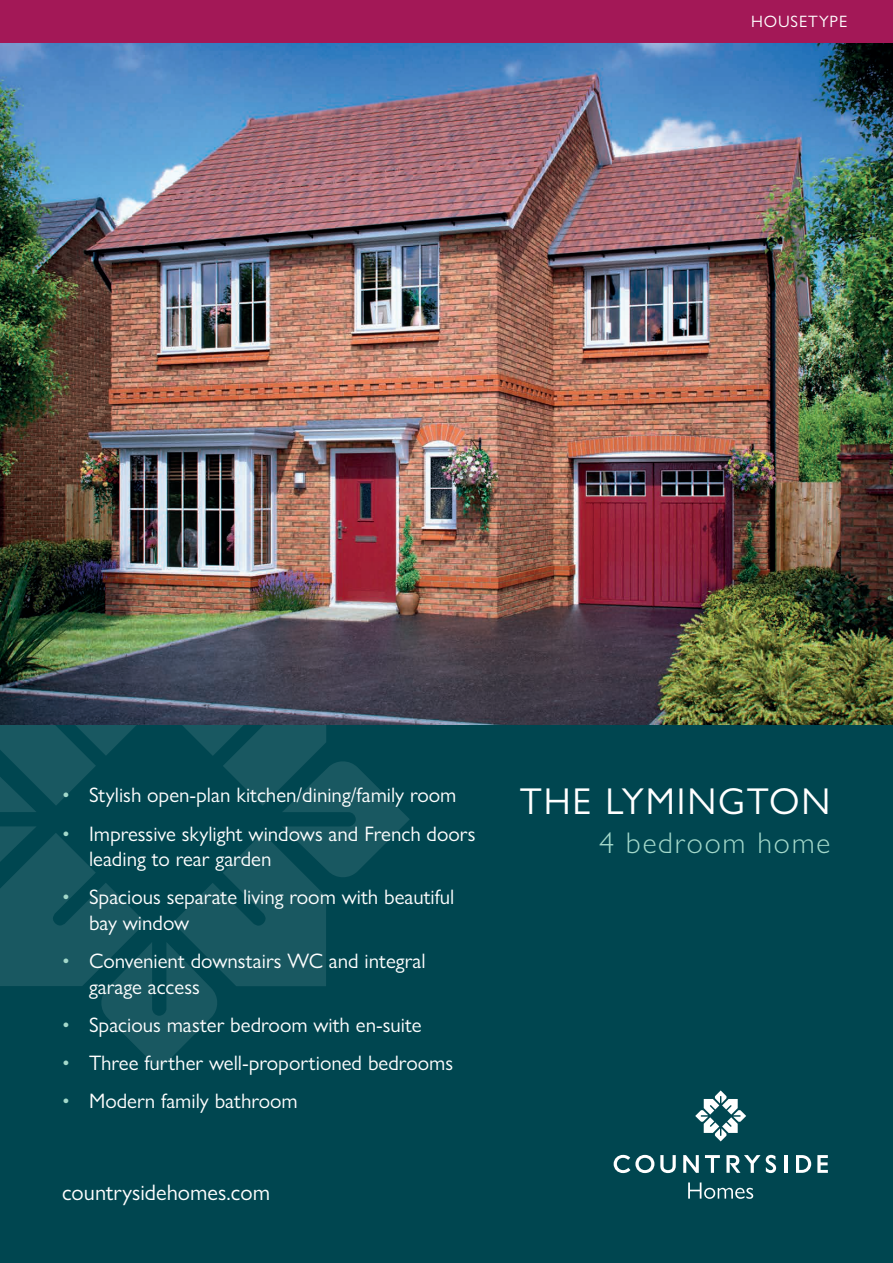
<style>
.page{position:relative;width:893px;height:1263px;background:#fff}
.page>*{position:absolute;margin:0;border:0;box-sizing:border-box;transform-origin:0 0}
.Housetype_name{font:37.5px "Gill Sans Nova";letter-spacing:.05em;color:#fff}
.bed_home{font:300 30px "Gill Sans Nova";letter-spacing:.06em;color:#a3d8ca}
.web_address{font:22.5px "Gill Sans Nova";color:#fff}
.t1{font:21px/25.5px "Gill Sans Nova";color:#fff}
.t2{font:16.5px "Gill Sans Nova";letter-spacing:.05em;color:#fff}
.s1{color:#a3d8ca}
</style>
<div class="page">
<img style="left:0;top:43px;width:893px;height:682px">
<div style="left:0;top:725px;width:893px;height:538px;background:#004650"></div>
<div style="left:0;top:0;width:893px;height:43px;background:#a31857"></div>
<svg style="left:688px;top:1182px;width:65px;height:17px"></svg>
<svg style="left:660px;top:1155px;width:16px;height:18px"></svg>
<svg style="left:683px;top:1155px;width:16px;height:18px"></svg>
<svg style="left:705px;top:1155px;width:15px;height:18px"></svg>
<svg style="left:766px;top:1155px;width:10px;height:18px"></svg>
<hr style="left:784px;top:1155px;width:3px;height:18px;background:#fff">
<svg style="left:796px;top:1155px;width:15px;height:18px"></svg>
<svg style="left:817px;top:1155px;width:11px;height:18px"></svg>
<svg style="left:614px;top:1155px;width:40px;height:18px"></svg>
<svg style="left:726px;top:1155px;width:34px;height:18px"></svg>
<svg style="left:695px;top:1090px;width:51px;height:51px"></svg>
<svg style="left:0;top:725px;width:410px;height:345px"></svg>
<p class="t2" style="left:751px;top:11px;width:98px">HOUSETYPE</p>
<p class="t1" style="left:62px;top:782px;width:396px"><span class="s1">•</span> Stylish open-plan kitchen/dining/family room</p>
<p class="t1" style="left:89px;top:820px;width:388px;text-indent:-27px"><span class="s1">•</span> Impressive skylight windows and French doors leading to rear garden</p>
<p class="t1" style="left:89px;top:884px;width:367px;text-indent:-27px"><span class="s1">•</span> Spacious separate living room with beautiful bay window</p>
<p class="t1" style="left:89px;top:948px;width:338px;text-indent:-27px"><span class="s1">•</span> Convenient downstairs WC and integral garage access</p>
<p class="t1" style="left:62px;top:1012px;width:361px"><span class="s1">•</span> Spacious master bedroom with en-suite</p>
<p class="t1" style="left:62px;top:1050px;width:393px"><span class="s1">•</span> Three further well-proportioned bedrooms</p>
<p class="t1" style="left:62px;top:1088px;width:237px"><span class="s1">•</span> Modern family bathroom</p>
<p class="web_address" style="left:62px;top:1178px;width:209px">countrysidehomes.com</p>
<p class="Housetype_name" style="left:520px;top:779px;width:312px">THE LYMINGTON</p>
<p class="bed_home" style="left:599px;top:825px;width:233px">4 bedroom home</p>
</div>
